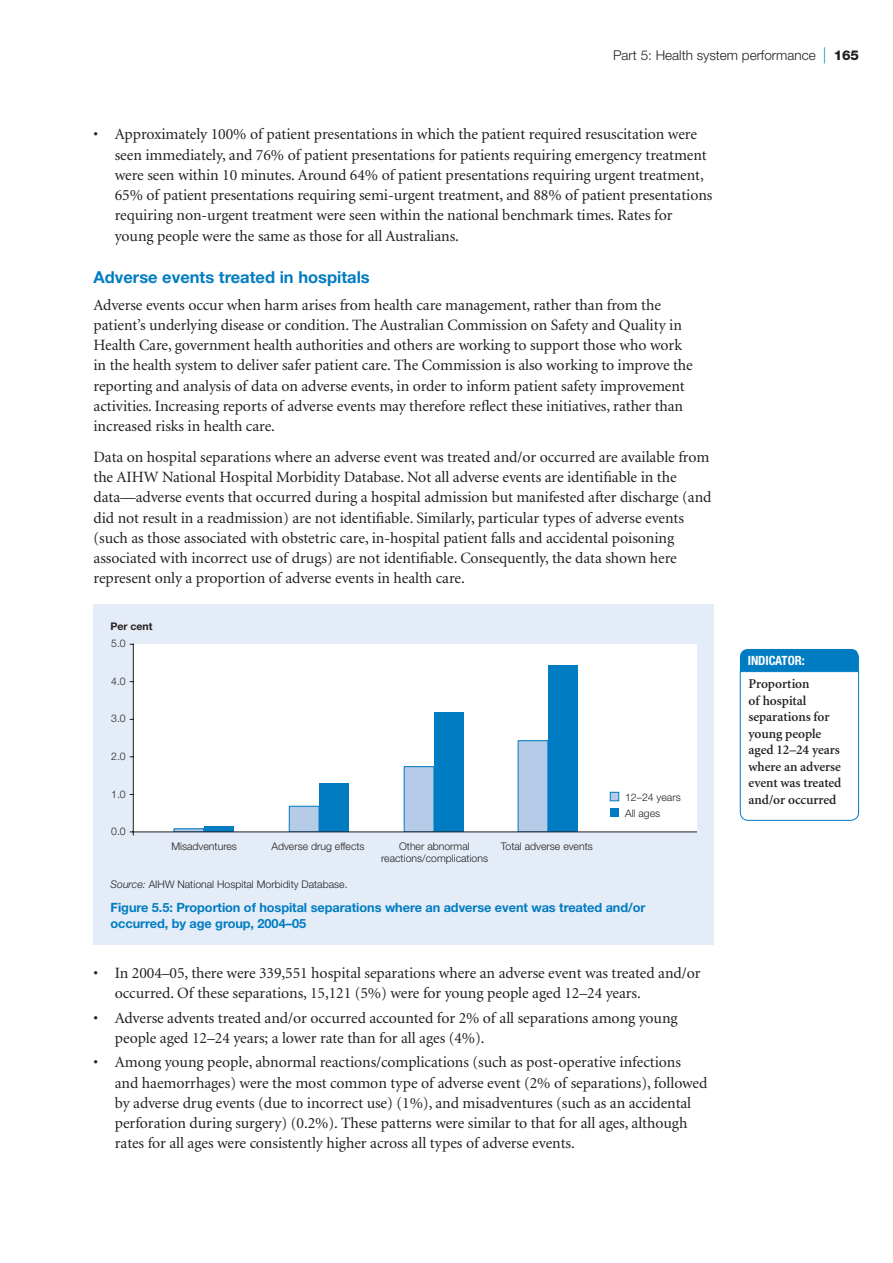
<style>
.page{position:relative;width:893px;height:1263px;background:#fff}
.page>*{position:absolute;margin:0;border:0;box-sizing:border-box;transform-origin:0 0}
.t1{font:700 16.5px "Helvetica Neue";color:#007cc2}
.t2{font:15.75px/20.2px "Minion";letter-spacing:-.005em;color:#231f20}
.t3{font:600 13.5px/16.5px "Minion";letter-spacing:-.005em;color:#231f20}
.t4{font:300 13.5px "Helvetica Neue";color:#231f20}
.t5{font:700 12.75px/15.8px "Helvetica Neue";letter-spacing:-.005em;color:#007cc2}
.t6{font:700 condensed 12.75px "Helvetica Neue";letter-spacing:-.005em;color:#fff}
.t7{font:300 10.5px/12.6px "Helvetica Neue";color:#231f20;text-align:center}
.t8{font:700 10.5px "Helvetica Neue";color:#231f20}
.s1{font-size:16.2px;color:#007cc2}
.s2{font-weight:800}
.s3{font-style:italic}
</style>
<div class="page">
<div style="left:94px;top:605px;width:620px;height:340px;background:#e4ecf7"></div>
<div style="left:133px;top:644px;width:564px;height:188px;background:#fff"></div>
<div style="left:174px;top:828px;width:30px;height:4px;border:1px solid #007cc2"></div>
<div style="left:289px;top:806px;width:30px;height:26px;background:#b6cbe8"></div>
<div style="left:289px;top:806px;width:30px;height:26px;border:1px solid #007cc2"></div>
<div style="left:404px;top:767px;width:30px;height:65px;background:#b6cbe8"></div>
<div style="left:404px;top:766px;width:30px;height:66px;border:1px solid #007cc2"></div>
<div style="left:518px;top:741px;width:30px;height:91px;background:#b6cbe8"></div>
<div style="left:204px;top:826px;width:29px;height:6px;background:#007cc2"></div>
<div style="left:319px;top:784px;width:30px;height:48px;background:#007cc2"></div>
<div style="left:434px;top:712px;width:30px;height:120px;background:#007cc2"></div>
<div style="left:548px;top:665px;width:30px;height:167px;background:#007cc2"></div>
<hr style="left:133px;top:644px;width:1px;height:188px;background:#231f20">
<hr style="left:133px;top:832px;width:564px;height:1px;background:#231f20">
<div style="left:610px;top:792px;width:9px;height:9px;background:#b6cbe8"></div>
<div style="left:610px;top:792px;width:9px;height:9px;border:1px solid #007cc2"></div>
<div style="left:610px;top:808px;width:9px;height:9px;background:#007cc2"></div>
<svg style="left:739px;top:649px;width:120px;height:172px"></svg>
<p class="t4" style="left:613px;top:47px;width:230px">Part 5: Health system performance <span class="s1">|</span> <span class="s2">165</span></p>
<p class="t2" style="left:115px;top:125px;width:599px;text-indent:-21px">• Approximately 100% of patient presentations in which the patient required resuscitation were seen immediately, and 76% of patient presentations for patients requiring emergency treatment were seen within 10 minutes. Around 64% of patient presentations requiring urgent treatment, 65% of patient presentations requiring semi-urgent treatment, and 88% of patient presentations requiring non-urgent treatment were seen within the national benchmark times. Rates for young people were the same as those for all Australians.</p>
<p class="t1" style="left:94px;top:267px;width:278px">Adverse events treated in hospitals</p>
<p class="t2" style="left:94px;top:295px;width:601px">Adverse events occur when harm arises from health care management, rather than from the patient’s underlying disease or condition. The Australian Commission on Safety and Quality in Health Care, government health authorities and others are working to support those who work in the health system to deliver safer patient care. The Commission is also working to improve the reporting and analysis of data on adverse events, in order to inform patient safety improvement activities. Increasing reports of adverse events may therefore reflect these initiatives, rather than increased risks in health care.</p>
<p class="t2" style="left:94px;top:447px;width:620px">Data on hospital separations where an adverse event was treated and/or occurred are available from the AIHW National Hospital Morbidity Database. Not all adverse events are identifiable in the data—adverse events that occurred during a hospital admission but manifested after discharge (and did not result in a readmission) are not identifiable. Similarly, particular types of adverse events (such as those associated with obstetric care, in-hospital patient falls and accidental poisoning associated with incorrect use of drugs) are not identifiable. Consequently, the data shown here represent only a proportion of adverse events in health care.</p>
<p class="t8" style="left:111px;top:620px;width:44px">Per cent</p>
<p class="t7" style="left:111px;top:637px;width:16px">5.0</p>
<p class="t7" style="left:111px;top:674px;width:16px">4.0</p>
<p class="t7" style="left:111px;top:712px;width:16px">3.0</p>
<p class="t7" style="left:111px;top:750px;width:16px">2.0</p>
<p class="t7" style="left:111px;top:787px;width:16px">1.0</p>
<p class="t7" style="left:111px;top:825px;width:16px">0.0</p>
<p class="t7" style="left:171px;top:839px;width:67px">Misadventures</p>
<p class="t7" style="left:271px;top:839px;width:95px">Adverse drug effects</p>
<p class="t7" style="left:381px;top:839px;width:108px">Other abnormal reactions/complications</p>
<p class="t7" style="left:501px;top:839px;width:94px">Total adverse events</p>
<p class="t7" style="left:625px;top:789px;width:57px;line-height:15.9px;text-align:left">12–24 years<br>All ages</p>
<p class="t7" style="left:111px;top:878px;width:239px"><span class="s3">Source:</span> AIHW National Hospital Morbidity Database.</p>
<p class="t5" style="left:111px;top:899px;width:536px">Figure 5.5: Proportion of hospital separations where an adverse event was treated and/or occurred, by age group, 2004–05</p>
<p class="t2" style="left:115px;top:963px;width:587px;text-indent:-21px">• In 2004–05, there were 339,551 hospital separations where an adverse event was treated and/or occurred. Of these separations, 15,121 (5%) were for young people aged 12–24 years.</p>
<p class="t2" style="left:115px;top:1008px;width:564px;text-indent:-21px">• Adverse advents treated and/or occurred accounted for 2% of all separations among young people aged 12–24 years; a lower rate than for all ages (4%).</p>
<p class="t2" style="left:115px;top:1053px;width:594px;text-indent:-21px">• Among young people, abnormal reactions/complications (such as post-operative infections and haemorrhages) were the most common type of adverse event (2% of separations), followed by adverse drug events (due to incorrect use) (1%), and misadventures (such as an accidental perforation during surgery) (0.2%). These patterns were similar to that for all ages, although rates for all ages were consistently higher across all types of adverse events.</p>
<p class="t6" style="left:748px;top:653px;width:59px">INDICATOR:</p>
<p class="t3" style="left:748px;top:676px;width:94px">Proportion<br>of hospital separations for young people aged 12–24 years where an adverse event was treated and/or occurred</p>
</div>
